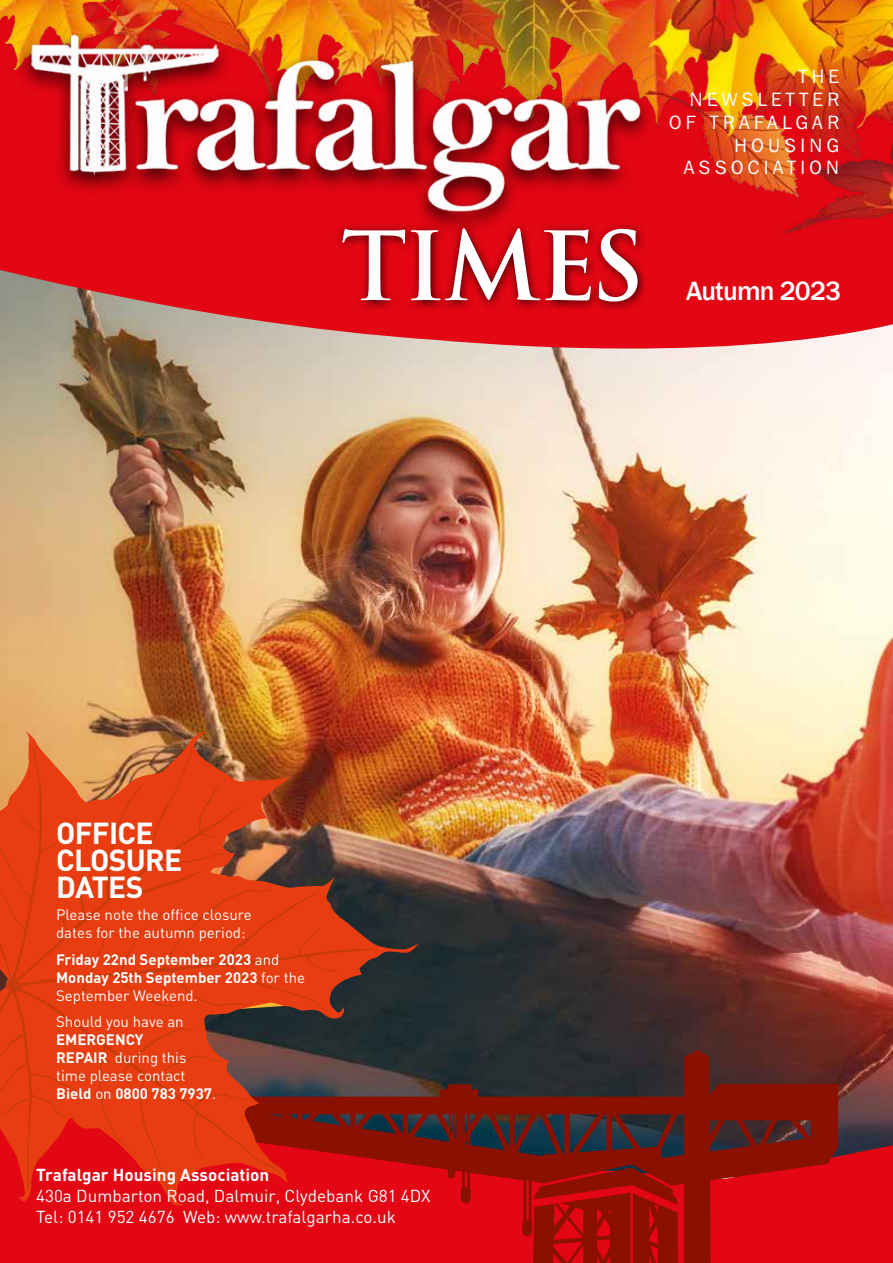
<style>
.page{position:relative;width:893px;height:1263px;background:#fff}
.page>*{position:absolute;margin:0;border:0;box-sizing:border-box;transform-origin:0 0}
.t1{font:700 92.7px "Trajan";letter-spacing:-.03em;color:#fff}
.t2{font:700 30px/27px "DIN";letter-spacing:-.02em;color:#fff}
.t3{font:500 27.15px "Franklin Gothic";letter-spacing:-.03em;color:#fff}
.t4{font:19.2px/23px "Franklin Gothic IT Cby BT";letter-spacing:.23em;color:#fff;text-align:right}
.t5{font:17.1px/20.5px "DIN";color:#fff}
.t6{font:700 17.1px "DIN";color:#fff}
.t7{font:700 15px/18px "DIN";color:#fff}
.t8{font:15px/18px "DIN";color:#fff}
.s1{font-weight:400}
</style>
<div class="page">
<img style="left:0;top:373px;width:893px;height:729px">
<svg style="left:0;top:361px;width:893px;height:12px;background:#d3c6b7"></svg>
<img style="left:0;top:0;width:893px;height:361px">
<div style="left:15px;top:28px;width:639px;height:207px;background:#000;opacity:.75"></div>
<img style="left:30px;top:0;width:653px;height:240px">
<div style="left:335px;top:222px;width:313px;height:91px;background:#000;opacity:.75"></div>
<svg style="left:0;top:1102px;width:893px;height:161px;background:#d00c19"></svg>
<svg style="left:225px;top:1050px;width:613px;height:213px;background:#921414"></svg>
<img style="left:0;top:731px;width:419px;height:475px">
<svg style="left:0;top:747px;width:380px;height:455px;background:#c43a1a"></svg>
<h1 class="t1" style="left:341px;top:209px;width:305px">TIMES</h1>
<p class="t4" style="left:669px;top:64px;width:171px">THE<br>NEWSLETTER<br>OF TRAFALGAR<br>HOUSING<br>ASSOCIATION</p>
<h3 class="t3" style="left:686px;top:274px;width:157px">Autumn 2023</h3>
<h2 class="t2" style="left:56px;top:818px;width:128px">OFFICE<br>CLOSURE<br>DATES</h2>
<p class="t8" style="left:56px;top:905px;width:197px">Please note the office closure dates for the autumn period:</p>
<p class="t7" style="left:56px;top:950px;width:250px">Friday 22nd September 2023 <span class="s1">and<br></span>Monday 25th September 2023 <span class="s1">for the<br>September Weekend.</span></p>
<p class="t8" style="left:56px;top:1012px;width:129px">Should you have an</p>
<p class="t7" style="left:56px;top:1030px;width:161px">EMERGENCY<br>REPAIR <span class="s1">during this time please contact<br></span>Bield <span class="s1">on</span> 0800 783 7937<span class="s1">.</span></p>
<p class="t6" style="left:36px;top:1164px;width:235px">Trafalgar Housing Association</p>
<p class="t5" style="left:36px;top:1185px;width:396px">430a Dumbarton Road, Dalmuir, Clydebank G81 4DX<br>Tel: 0141 952 4676 Web: www.trafalgarha.co.uk</p>
</div>
